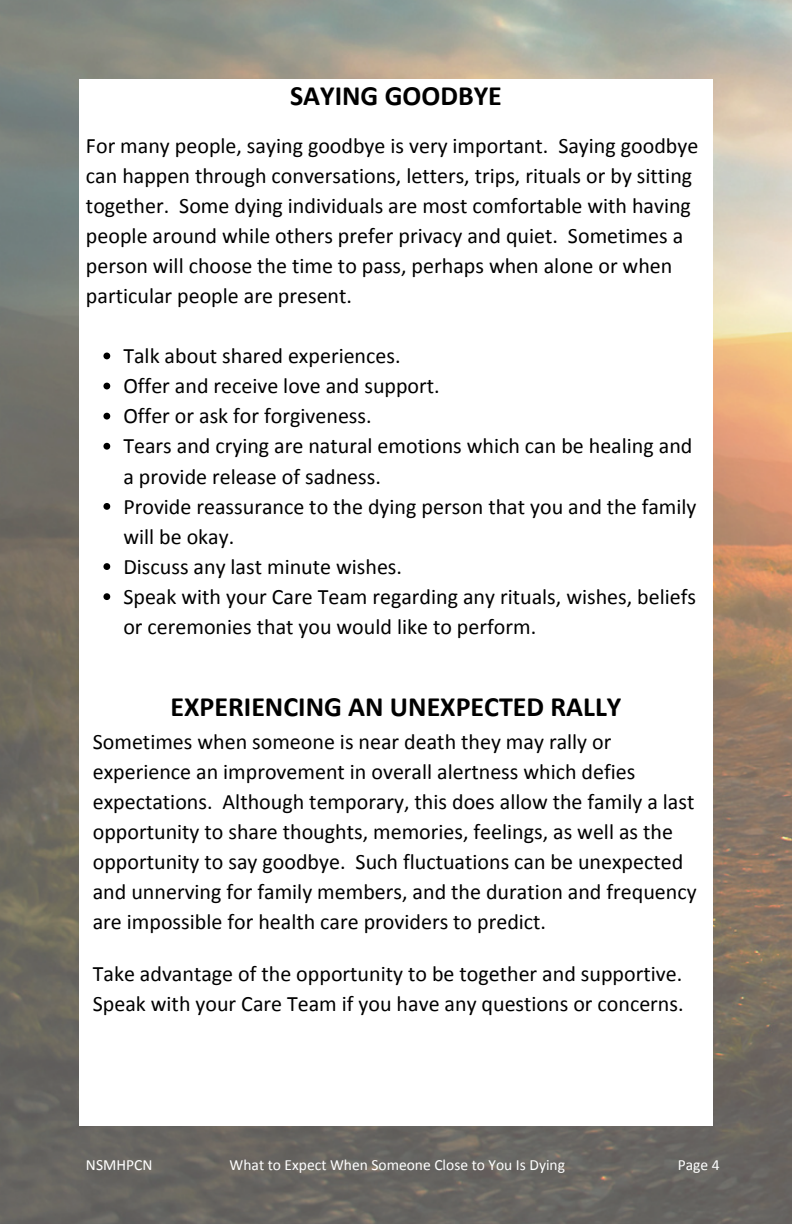
<style>
.page{position:relative;width:792px;height:1224px;background:#fff}
.page>*{position:absolute;margin:0;border:0;box-sizing:border-box;transform-origin:0 0}
.t1{font:700 28px "Calibri";color:#000}
.t2{font:22px/30px "Calibri";color:#000}
.t3{font:15.6px "Calibri";color:#fff}
</style>
<div class="page">
<img style="left:0;top:0;width:792px;height:1224px">
<div style="left:79px;top:79px;width:633px;height:1047px;background:#fff"></div>
<svg style="left:103px;top:353px;width:7px;height:6px"></svg>
<svg style="left:103px;top:383px;width:7px;height:6px"></svg>
<svg style="left:103px;top:413px;width:7px;height:7px"></svg>
<svg style="left:103px;top:443px;width:7px;height:7px"></svg>
<svg style="left:103px;top:503px;width:7px;height:7px"></svg>
<svg style="left:103px;top:563px;width:7px;height:7px"></svg>
<svg style="left:103px;top:593px;width:7px;height:7px"></svg>
<p class="t1" style="left:290px;top:78px;width:213px">SAYING GOODBYE</p>
<p class="t2" style="left:86px;top:130px;width:614px">For many people, saying goodbye is very important. Saying goodbye can happen through conversations, letters, trips, rituals or by sitting together. Some dying individuals are most comfortable with having people around while others prefer privacy and quiet. Sometimes a person will choose the time to pass, perhaps when alone or when particular people are present.</p>
<p class="t2" style="left:123px;top:341px;width:575px">Talk about shared experiences.<br>Offer and receive love and support.<br>Offer or ask for forgiveness.<br>Tears and crying are natural emotions which can be healing and a provide release of sadness.<br>Provide reassurance to the dying person that you and the family will be okay.<br>Discuss any last minute wishes.<br>Speak with your Care Team regarding any rituals, wishes, beliefs or ceremonies that you would like to perform.</p>
<p class="t1" style="left:171px;top:689px;width:452px">EXPERIENCING AN UNEXPECTED RALLY</p>
<p class="t2" style="left:93px;top:726px;width:605px">Sometimes when someone is near death they may rally or experience an improvement in overall alertness which defies expectations. Although temporary, this does allow the family a last opportunity to share thoughts, memories, feelings, as well as the opportunity to say goodbye. Such fluctuations can be unexpected and unnerving for family members, and the duration and frequency are impossible for health care providers to predict.</p>
<p class="t2" style="left:93px;top:958px;width:592px">Take advantage of the opportunity to be together and supportive.<br>Speak with your Care Team if you have any questions or concerns.</p>
<p class="t3" style="left:86px;top:1155px;width:68px">NSMHPCN</p>
<p class="t3" style="left:230px;top:1155px;width:337px">What to Expect When Someone Close to You Is Dying</p>
<p class="t3" style="left:678px;top:1155px;width:43px">Page 4</p>
</div>
